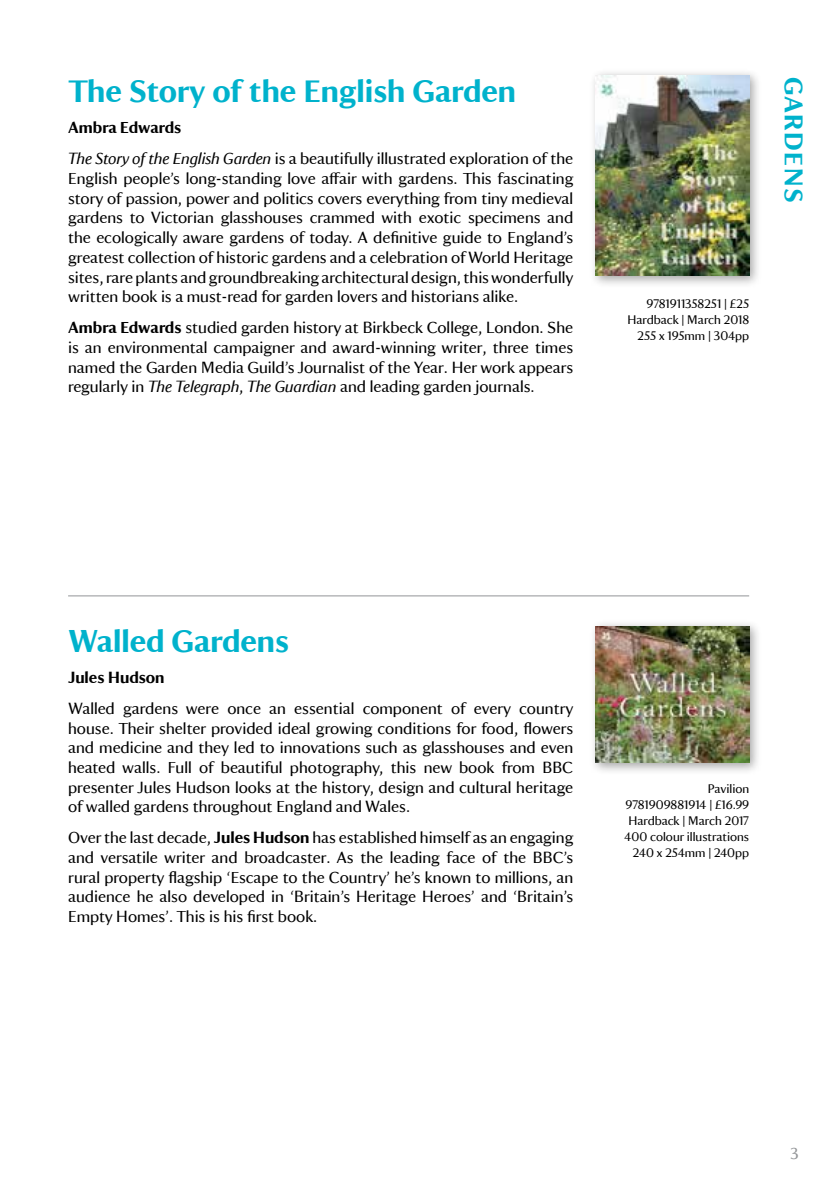
<style>
.page{position:relative;width:840px;height:1191px;background:#fff}
.page>*{position:absolute;margin:0;border:0;box-sizing:border-box;transform-origin:0 0}
.t1{font:700 32px "National Trust TT";color:#00b2cc}
.t2{font:700 26px "National Trust TT";letter-spacing:.06em;color:#00b2cc}
.t3{font:16.4px/19.6px "National Trust TT";color:#000;text-align:justify}
.t4{font:700 16.4px "National Trust TT";color:#000}
.t5{font:16px "National Trust TT";color:#939598}
.t6{font:12.6px/16px "National Trust TT";color:#000;text-align:right}
.s1{font-weight:700}
.s2{font-style:italic}
</style>
<div class="page">
<hr style="left:68px;top:595px;width:680px;height:1px;background:#939598">
<div style="left:588px;top:619px;width:173px;height:156px;background:#000;opacity:.35"></div>
<img style="left:595px;top:626px;width:153px;height:137px">
<div style="left:588px;top:69px;width:173px;height:219px;background:#000;opacity:.35"></div>
<img style="left:595px;top:76px;width:153px;height:200px">
<h1 class="t1" style="left:68px;top:69px;width:449px">The Story of the English Garden</h1>
<p class="t3" style="left:68px;top:111px;width:506px;line-height:31px"><span class="s1">Ambra Edwards<br></span><span class="s2">The Story of the English Garden</span> is a beautifully illustrated exploration of the</p>
<p class="t3" style="left:68px;top:168px;width:506px">English people’s long-standing love affair with gardens. This fascinating story of passion, power and politics covers everything from tiny medieval gardens to Victorian glasshouses crammed with exotic specimens and the ecologically aware gardens of today. A definitive guide to England’s greatest collection of historic gardens and a celebration of World Heritage sites, rare plants and groundbreaking architectural design, this wonderfully written book is a must-read for garden lovers and historians alike.</p>
<p class="t3" style="left:68px;top:317px;width:506px"><span class="s1">Ambra Edwards</span> studied garden history at Birkbeck College, London. She is an environmental campaigner and award-winning writer, three times named the Garden Media Guild’s Journalist of the Year. Her work appears regularly in <span class="s2">The Telegraph</span>, <span class="s2">The Guardian</span> and leading garden journals.</p>
<h2 class="t2" style="left:811px;top:77px;width:127px;rotate:90deg">GARDENS</h2>
<p class="t6" style="left:627px;top:295px;width:123px">9781911358251 | £25<br>Hardback | March 2018<br>255 x 195mm | 304pp</p>
<h1 class="t1" style="left:68px;top:619px;width:222px">Walled Gardens</h1>
<p class="t4" style="left:68px;top:666px;width:98px">Jules Hudson</p>
<p class="t3" style="left:68px;top:697px;width:506px">Walled gardens were once an essential component of every country house. Their shelter provided ideal growing conditions for food, flowers and medicine and they led to innovations such as glasshouses and even heated walls. Full of beautiful photography, this new book from BBC presenter Jules Hudson looks at the history, design and cultural heritage of walled gardens throughout England and Wales.</p>
<p class="t3" style="left:68px;top:827px;width:506px">Over the last decade, <span class="s1">Jules Hudson</span> has established himself as an engaging and versatile writer and broadcaster. As the leading face of the BBC’s rural property flagship ‘Escape to the Country’ he’s known to millions, an audience he also developed in ‘Britain’s Heritage Heroes’ and ‘Britain’s Empty Homes’. This is his first book.</p>
<p class="t6" style="left:624px;top:780px;width:126px">Pavilion<br>9781909881914 | £16.99<br>Hardback | March 2017<br>400 colour illustrations<br>240 x 254mm | 240pp</p>
<p class="t5" style="left:790px;top:1142px;width:10px">3</p>
</div>
